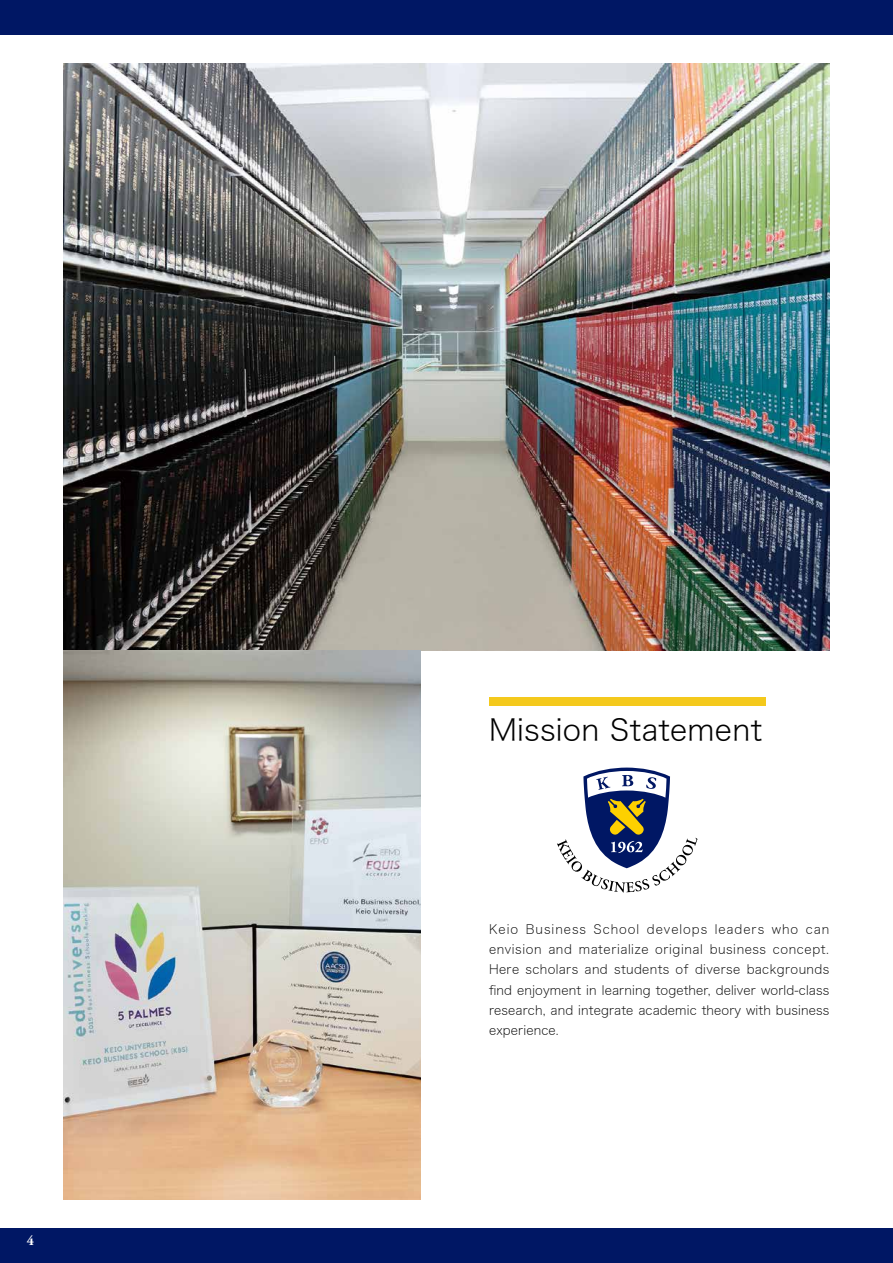
<style>
.page{position:relative;width:893px;height:1263px;background:#fff}
.page>*{position:absolute;margin:0;border:0;box-sizing:border-box;transform-origin:0 0}
.t1{font:29.7px "Hira Kaku Std W2";letter-spacing:.01em;color:#000}
.t2{font:700 13.8px "Adobe Garamond Pro";color:#fff}
.t3{font:12.75px/20.2px "Hira Kaku Std W1";letter-spacing:.01em;color:#000;text-align:justify}
</style>
<div class="page">
<div style="left:489px;top:697px;width:276px;height:9px;background:#f4c91c"></div>
<svg style="left:557px;top:767px;width:140px;height:125px"></svg>
<img style="left:64px;top:64px;width:765px;height:587px">
<img style="left:64px;top:651px;width:357px;height:548px">
<div style="left:0;top:0;width:893px;height:34px;background:#001764"></div>
<div style="left:0;top:1229px;width:893px;height:34px;background:#001764"></div>
<p class="t2" style="left:27px;top:1232px;width:9px">4</p>
<h1 class="t1" style="left:489px;top:707px;width:274px">Mission Statement</h1>
<p class="t3" style="left:489px;top:919px;width:342px">Keio Business School develops leaders who can envision and materialize original business concept.<br>Here scholars and students of diverse backgrounds find enjoyment in learning together, deliver world-class research, and integrate academic theory with business experience.</p>
</div>
